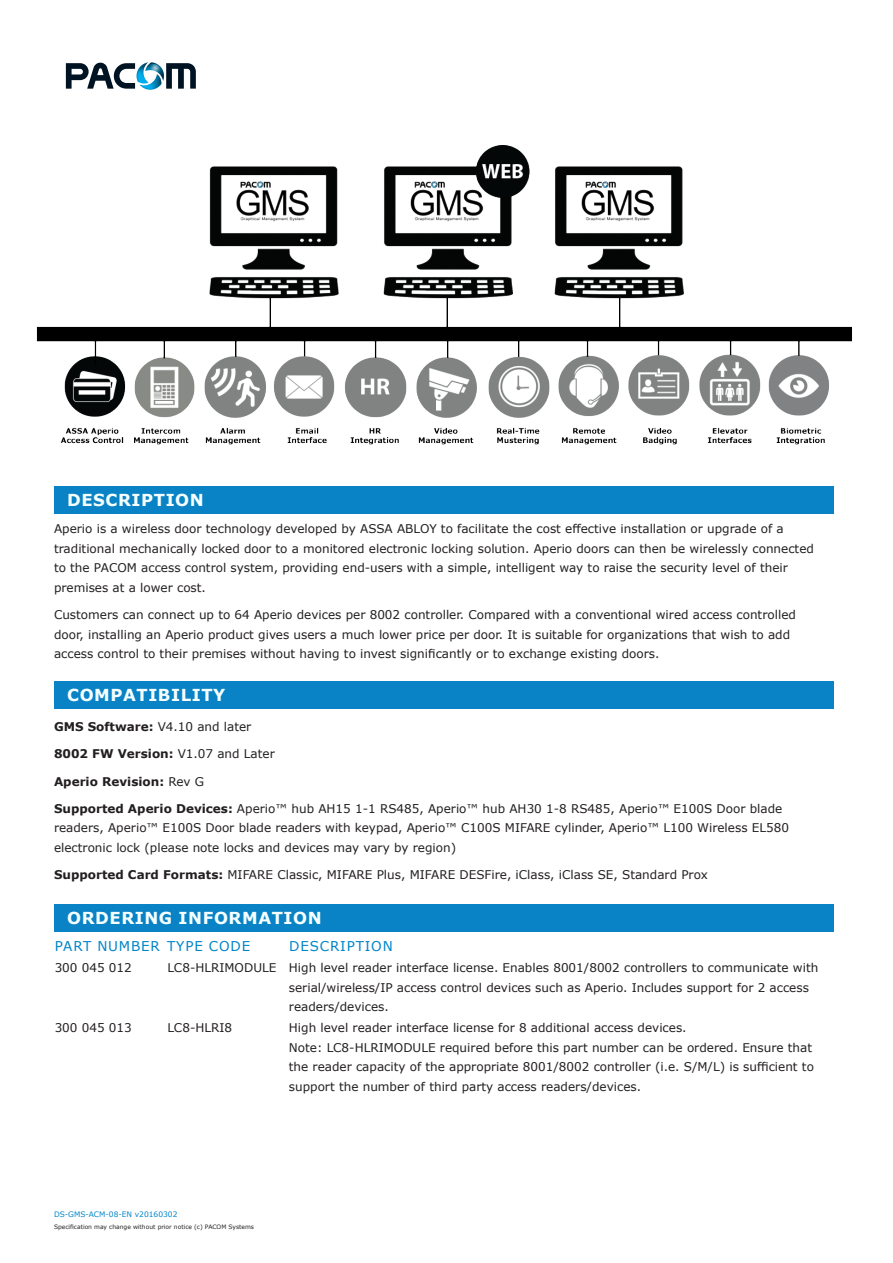
<style>
.page{position:relative;width:893px;height:1263px;background:#fff}
.page>*{position:absolute;margin:0;border:0;box-sizing:border-box;transform-origin:0 0}
.Rub2{font:700 16.5px "Verdana";letter-spacing:.035em;color:#f5ffff}
.t1{font:13.5px "Verdana";letter-spacing:.06em;color:#0085c9}
.Beskrivningstext_brö{font:12px/19.5px "Verdana";color:#231f20}
.Beskrivningstext_brö-2{font:700 12px "Verdana";color:#231f20}
.Body_Text{font:7.5px "Verdana";color:#0085c9}
.Body_Text-2{font:6px "Verdana";color:#231f20}
.s1{font-weight:700}
.s2{font-weight:400}
</style>
<div class="page">
<svg style="left:66px;top:63px;width:69px;height:26px"></svg>
<svg style="left:166px;top:63px;width:30px;height:26px"></svg>
<img style="left:136px;top:62px;width:28px;height:28px">
<div style="left:54px;top:486px;width:779px;height:28px;background:#0983c6"></div>
<div style="left:54px;top:681px;width:779px;height:28px;background:#0983c6"></div>
<div style="left:54px;top:904px;width:779px;height:28px;background:#0983c6"></div>
<img style="left:36px;top:145px;width:816px;height:300px">
<p class="Rub2" style="left:67px;top:488px;width:138px">DESCRIPTION</p>
<p class="Beskrivningstext_brö" style="left:54px;top:519px;width:761px">Aperio is a wireless door technology developed by ASSA ABLOY to facilitate the cost effective installation or upgrade of a traditional mechanically locked door to a monitored electronic locking solution. Aperio doors can then be wirelessly connected to the PACOM access control system, providing end-users with a simple, intelligent way to raise the security level of their premises at a lower cost.</p>
<p class="Beskrivningstext_brö" style="left:54px;top:605px;width:743px">Customers can connect up to 64 Aperio devices per 8002 controller. Compared with a conventional wired access controlled door, installing an Aperio product gives users a much lower price per door. It is suitable for organizations that wish to add access control to their premises without having to invest significantly or to exchange existing doors.</p>
<p class="Rub2" style="left:67px;top:683px;width:160px">COMPATIBILITY</p>
<p class="Beskrivningstext_brö" style="left:54px;top:716px;width:199px"><span class="s1">GMS Software:</span> V4.10 and later</p>
<p class="Beskrivningstext_brö-2" style="left:54px;top:745px;width:222px">8002 FW Version: <span class="s2">V1.07 and Later</span></p>
<p class="Beskrivningstext_brö-2" style="left:54px;top:773px;width:152px">Aperio Revision: <span class="s2">Rev G</span></p>
<p class="Beskrivningstext_brö" style="left:54px;top:799px;width:736px"><span class="s1">Supported Aperio Devices:</span> Aperio™ hub AH15 1-1 RS485, Aperio™ hub AH30 1-8 RS485, Aperio™ E100S Door blade readers, Aperio™ E100S Door blade readers with keypad, Aperio™ C100S MIFARE cylinder, Aperio™ L100 Wireless EL580 electronic lock (please note locks and devices may vary by region)</p>
<p class="Beskrivningstext_brö" style="left:54px;top:865px;width:655px"><span class="s1">Supported Card Formats:</span> MIFARE Classic, MIFARE Plus, MIFARE DESFire, iClass, iClass SE, Standard Prox</p>
<p class="Rub2" style="left:67px;top:906px;width:256px">ORDERING INFORMATION</p>
<p class="t1" style="left:55px;top:937px;width:197px">PART NUMBER TYPE CODE</p>
<p class="t1" style="left:289px;top:937px;width:105px">DESCRIPTION</p>
<p class="Beskrivningstext_brö" style="left:55px;top:958px;width:79px">300 045 012</p>
<p class="Beskrivningstext_brö" style="left:167px;top:958px;width:110px">LC8-HLRIMODULE</p>
<p class="Beskrivningstext_brö" style="left:289px;top:958px;width:531px">High level reader interface license. Enables 8001/8002 controllers to communicate with serial/wireless/IP access control devices such as Aperio. Includes support for 2 access readers/devices.</p>
<p class="Beskrivningstext_brö" style="left:55px;top:1018px;width:79px">300 045 013</p>
<p class="Beskrivningstext_brö" style="left:167px;top:1018px;width:66px">LC8-HLRI8</p>
<p class="Beskrivningstext_brö" style="left:289px;top:1018px;width:527px">High level reader interface license for 8 additional access devices.<br>Note: LC8-HLRIMODULE required before this part number can be ordered. Ensure that the reader capacity of the appropriate 8001/8002 controller (i.e. S/M/L) is sufficient to support the number of third party access readers/devices.</p>
<p class="Body_Text" style="left:54px;top:1209px;width:125px">DS-GMS-ACM-08-EN v20160302</p>
<p class="Body_Text-2" style="left:54px;top:1223px;width:202px">Specification may change without prior notice (c) PACOM Systems</p>
</div>
